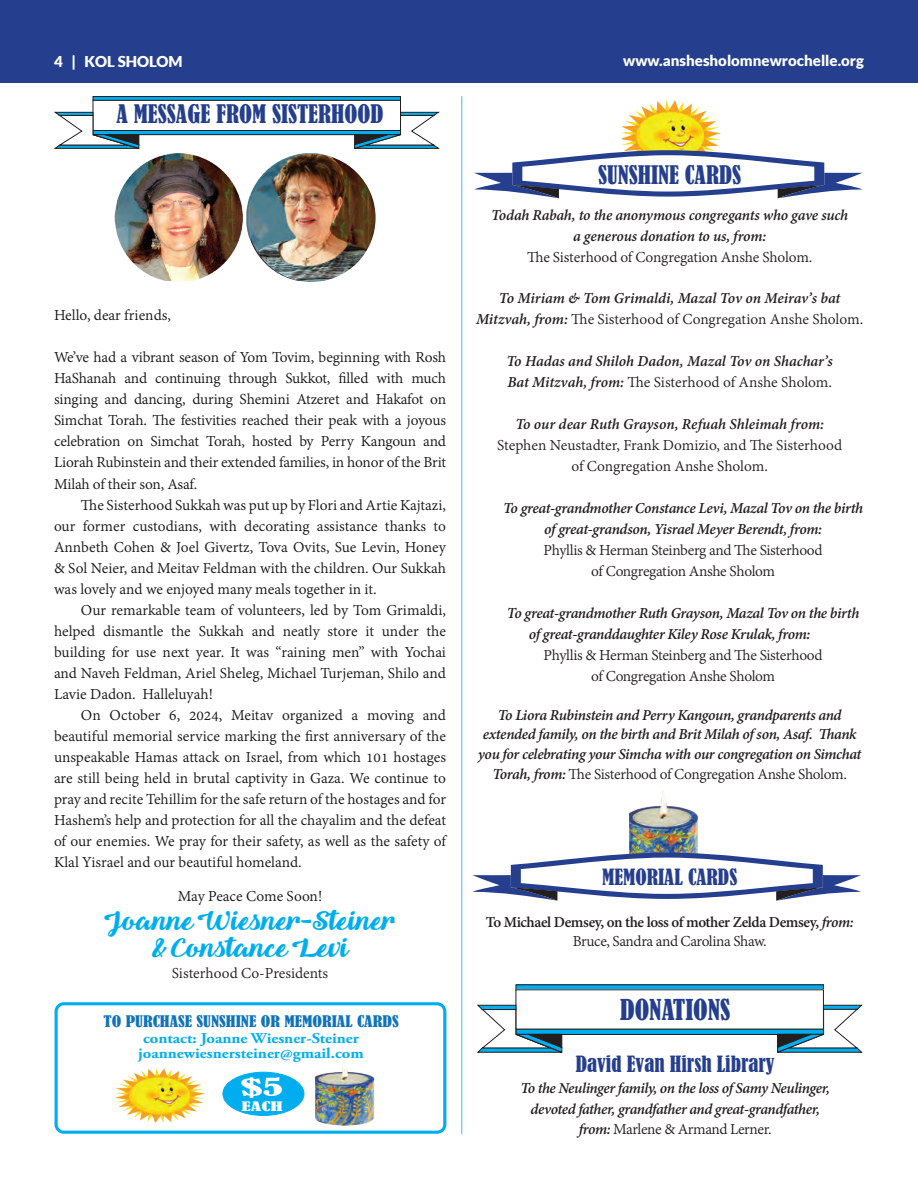
<style>
.page{position:relative;width:918px;height:1188px;background:#fff}
.page>*{position:absolute;margin:0;border:0;box-sizing:border-box;transform-origin:0 0}
.t1{font:27px/27px "Queenof Heaven";color:#00aeef;text-align:center}
.t2{font:condensed 27px "Bernard";color:#253f8e}
.t3{font:condensed 24px "Bernard";color:#253f8e}
.t4{font:condensed 23.4px "Bernard";color:#fff;scale:1.82 1}
.t5{font:condensed 21px "Bernard";color:#253f8e}
.t6{font:16.5px/21px "Adobe Devanagari";color:#181717;text-align:justify}
.t7{font:italic 700 16.5px/21px "Adobe Devanagari";letter-spacing:-.025em;color:#231f20;text-align:center}
.t8{font:16.5px/21px "Adobe Devanagari";letter-spacing:-.015em;color:#231f20;text-align:center}
.t9{font:italic 700 16.5px/21px "Adobe Devanagari";letter-spacing:-.005em;color:#231f20;text-align:center}
.t10{font:700 16.5px/19.5px "Adobe Devanagari";letter-spacing:-.025em;color:#231f20;text-align:center}
.t11{font:700 15px/15.5px "Adobe Garamond Pro";color:#00aeef;text-align:center;scale:1.1 1}
.t12{font:900 15px "Lato";color:#fff}
.t13{font:condensed 15px "Bernard";color:#1074bc;scale:1.18 1}
.t14{font:condensed 12.3px "Bernard";color:#fff;scale:1.82 1}
.s1{font-weight:400;font-style:normal}
.s2{font-style:italic}
.s3{font-weight:400}
</style>
<div class="page">
<div style="left:0;top:0;width:918px;height:82px;background:#253f8e"></div>
<img style="left:622px;top:100px;width:99px;height:50px">
<svg style="left:474px;top:150px;width:389px;height:48px"></svg>
<hr style="left:93px;top:97px;width:308px;height:3px;background:#00aeef">
<div style="left:93px;top:96px;width:308px;height:5px;border:1px solid #231f20"></div>
<hr style="left:93px;top:131px;width:308px;height:4px;background:#00aeef">
<div style="left:93px;top:130px;width:308px;height:5px;border:1px solid #231f20"></div>
<div style="left:93px;top:100px;width:308px;height:31px;border:1px solid #231f20"></div>
<svg style="left:354px;top:111px;width:86px;height:38px"></svg>
<svg style="left:53px;top:112px;width:91px;height:37px"></svg>
<hr style="left:461px;top:96px;width:1px;height:1038px;background:#00aeef">
<div style="left:223px;top:1072px;width:81px;height:43px;background:#00aeef;border-radius:50%"></div>
<div style="left:223px;top:1072px;width:81px;height:44px;border:1px solid #00aeef;border-radius:50%"></div>
<div style="left:55px;top:1002px;width:391px;height:132px;border:3px solid #00aeef;border-radius:8px"></div>
<img style="left:316px;top:1064px;width:59px;height:61px">
<img style="left:117px;top:1068px;width:89px;height:55px">
<div style="left:516px;top:985px;width:307px;height:5px;background:#00aeef"></div>
<div style="left:516px;top:1029px;width:307px;height:5px;background:#00aeef"></div>
<div style="left:516px;top:1028px;width:308px;height:7px;border:1px solid #231f20"></div>
<svg style="left:777px;top:1004px;width:86px;height:49px"></svg>
<svg style="left:476px;top:1005px;width:90px;height:48px"></svg>
<img style="left:629px;top:790px;width:69px;height:63px">
<svg style="left:472px;top:853px;width:389px;height:48px"></svg>
<img style="left:115px;top:154px;width:248px;height:127px">
<img style="left:248px;top:154px;width:128px;height:128px;border-radius:64px">
<p class="t12" style="left:54px;top:52px;width:130px">4 | KOL SHOLOM</p>
<p class="t12" style="left:623px;top:52px;width:242px">www.anshesholomnewrochelle.org</p>
<h2 class="t3" style="left:117px;top:100px;width:268px">A MESSAGE FROM SISTERHOOD</h2>
<p class="t6" style="left:54px;top:306px;width:119px">Hello, dear friends,</p>
<p class="t6" style="left:54px;top:348px;width:394px">We’ve had a vibrant season of Yom Tovim, beginning with Rosh HaShanah and continuing through Sukkot, filled with much singing and dancing, during Shemini Atzeret and Hakafot on Simchat Torah. The festivities reached their peak with a joyous celebration on Simchat Torah, hosted by Perry Kangoun and Liorah Rubinstein and their extended families, in honor of the Brit Milah of their son, Asaf.</p>
<p class="t6" style="left:54px;top:495px;width:394px;text-indent:27px">The Sisterhood Sukkah was put up by Flori and Artie Kajtazi, our former custodians, with decorating assistance thanks to Annbeth Cohen &amp; Joel Givertz, Tova Ovits, Sue Levin, Honey &amp; Sol Neier, and Meitav Feldman with the children. Our Sukkah was lovely and we enjoyed many meals together in it.</p>
<p class="t6" style="left:54px;top:601px;width:394px;text-indent:27px">Our remarkable team of volunteers, led by Tom Grimaldi, helped dismantle the Sukkah and neatly store it under the building for use next year. It was “raining men” with Yochai and Naveh Feldman, Ariel Sheleg, Michael Turjeman, Shilo and Lavie Dadon. Halleluyah!</p>
<p class="t6" style="left:54px;top:706px;width:394px;text-indent:27px">On October 6, 2024, Meitav organized a moving and beautiful memorial service marking the first anniversary of the unspeakable Hamas attack on Israel, from which 101 hostages are still being held in brutal captivity in Gaza. We continue to pray and recite Tehillim for the safe return of the hostages and for Hashem’s help and protection for all the chayalim and the defeat of our enemies. We pray for their safety, as well as the safety of Klal Yisrael and our beautiful homeland.</p>
<p class="t6" style="left:178px;top:887px;width:146px">May Peace Come Soon!</p>
<h1 class="t1" style="left:105px;top:909px;width:292px">Joanne Wiesner-Steiner &amp; Constance Levi</h1>
<p class="t8" style="left:172px;top:964px;width:158px">Sisterhood Co-Presidents</p>
<p class="t13" style="left:103px;top:1013px;width:252px">TO PURCHASE SUNSHINE OR MEMORIAL CARDS</p>
<p class="t11" style="left:138px;top:1031px;width:206px">contact: Joanne Wiesner-Steiner joannewiesnersteiner@gmail.com</p>
<h3 class="t4" style="left:241px;top:1074px;width:25px">$5</h3>
<p class="t14" style="left:242px;top:1099px;width:24px">EACH</p>
<h2 class="t3" style="left:598px;top:161px;width:144px">SUNSHINE CARDS</h2>
<p class="t7" style="left:491px;top:207px;width:359px">Todah Rabah, to the anonymous congregants who gave such a generous donation to us, from:</p>
<p class="t8" style="left:527px;top:248px;width:287px">The Sisterhood of Congregation Anshe Sholom.</p>
<p class="t9" style="left:476px;top:289px;width:389px">To Miriam &amp; Tom Grimaldi, Mazal Tov on Meirav’s bat<br>Mitzvah, from: <span class="s1">The Sisterhood of Congregation Anshe Sholom.</span></p>
<p class="t9" style="left:506px;top:352px;width:328px;text-align:left">To Hadas and Shiloh Dadon, Mazal Tov on Shachar’s<br>Bat Mitzvah, from: <span class="s1">The Sisterhood of Anshe Sholom.</span></p>
<p class="t9" style="left:515px;top:415px;width:310px">To our dear Ruth Grayson, Refuah Shleimah from:</p>
<p class="t8" style="left:497px;top:436px;width:346px">Stephen Neustadter, Frank Domizio, and The Sisterhood of Congregation Anshe Sholom.</p>
<p class="t7" style="left:503px;top:499px;width:362px">To great-grandmother Constance Levi, Mazal Tov on the birth of great-grandson, Yisrael Meyer Berendt, from:</p>
<p class="t8" style="left:544px;top:541px;width:281px">Phyllis &amp; Herman Steinberg and The Sisterhood of Congregation Anshe Sholom</p>
<p class="t7" style="left:529px;top:604px;width:332px;text-align:left;text-indent:-22px">To great-grandmother Ruth Grayson, Mazal Tov on the birth of great-granddaughter Kiley Rose Krulak, from:</p>
<p class="t8" style="left:544px;top:646px;width:281px">Phyllis &amp; Herman Steinberg and The Sisterhood of Congregation Anshe Sholom</p>
<p class="t7" style="left:478px;top:707px;width:385px;line-height:19.5px">To Liora Rubinstein and Perry Kangoun, grandparents and extended family, on the birth and Brit Milah of son, Asaf. Thank you for celebrating your Simcha with our congregation on Simchat Torah, from: <span class="s1">The Sisterhood of Congregation Anshe Sholom.</span></p>
<p class="t5" style="left:602px;top:865px;width:137px">MEMORIAL CARDS</p>
<p class="t10" style="left:486px;top:914px;width:369px">To Michael Demsey, on the loss of mother Zelda Demsey, <span class="s2">from:<br></span><span class="s3">Bruce, Sandra and Carolina Shaw.</span></p>
<h1 class="t2" style="left:620px;top:994px;width:112px">DONATIONS</h1>
<p class="t5" style="left:576px;top:1052px;width:200px">David Evan Hirsh Library</p>
<p class="t7" style="left:520px;top:1079px;width:311px">To the Neulinger family, on the loss of Samy Neulinger, devoted father, grandfather and great-grandfather, from: <span class="s1">Marlene &amp; Armand Lerner.</span></p>
</div>
